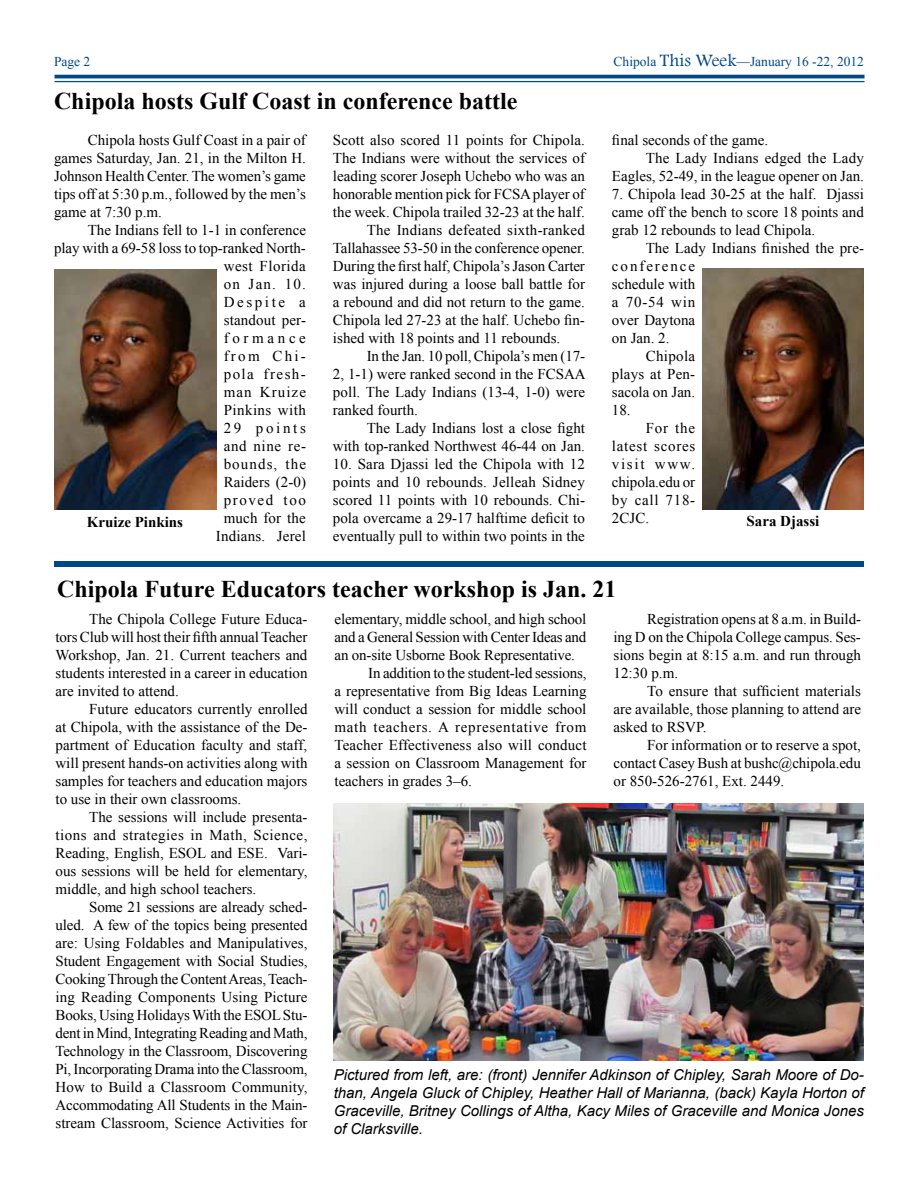
<style>
.page{position:relative;width:918px;height:1188px;background:#fff}
.page>*{position:absolute;margin:0;border:0;box-sizing:border-box;transform-origin:0 0}
.t1{font:700 24px "Times New Roman";color:#000}
.t2{font:15px/18px "Times New Roman";color:#000;text-align:justify}
.t3{font:15px/18px "Times New Roman";letter-spacing:.03em;color:#000;text-align:right}
.t4{font:italic 15px/18px "Arial";color:#000;text-align:justify}
.t5{font:15px "Times New Roman";letter-spacing:.045em;color:#000}
.t6{font:700 15px "Times New Roman";color:#000}
.t7{font:15px "Times New Roman";letter-spacing:.13em;color:#000}
.t8{font:15px "Times New Roman";letter-spacing:.11em;color:#000}
.t9{font:15px "Times New Roman";letter-spacing:.02em;color:#000}
.t10{font:13.5px "Times New Roman";color:#004887}
.s1{font-family:"Footlight MT Light";font-size:18px}
</style>
<div class="page">
<hr style="left:55px;top:75px;width:810px;height:3px;background:#004887">
<hr style="left:55px;top:81px;width:810px;height:1px;background:#004887">
<div style="left:54px;top:561px;width:810px;height:6px;background:#004887"></div>
<img style="left:333px;top:804px;width:531px;height:257px">
<img style="left:54px;top:270px;width:163px;height:240px">
<img style="left:702px;top:268px;width:162px;height:242px">
<p class="t10" style="left:54px;top:53px;width:38px">Page 2</p>
<p class="t10" style="left:614px;top:53px;width:252px">Chipola <span class="s1">This Week</span>—January 16 -22, 2012</p>
<h1 class="t1" style="left:54px;top:85px;width:465px">Chipola hosts Gulf Coast in conference battle</h1>
<p class="t2" style="left:612px;top:131px;width:158px">final seconds of the game.</p>
<p class="t2" style="left:646px;top:149px;width:220px">The Lady Indians edged the Lady</p>
<p class="t2" style="left:612px;top:167px;width:253px">Eagles, 52-49, in the league opener on Jan.</p>
<p class="t2" style="left:612px;top:185px;width:254px">7. Chipola lead 30-25 at the half. Djassi came off the bench to score 18 points and grab 12 rebounds to lead Chipola.</p>
<p class="t2" style="left:646px;top:239px;width:220px">The Lady Indians finished the pre-</p>
<p class="t7" style="left:612px;top:256px;width:85px">conference</p>
<p class="t2" style="left:612px;top:275px;width:85px">schedule with</p>
<p class="t2" style="left:612px;top:293px;width:85px">a 70-54 win</p>
<p class="t2" style="left:612px;top:311px;width:85px">over Daytona</p>
<p class="t2" style="left:612px;top:329px;width:59px">on Jan. 2.</p>
<p class="t9" style="left:646px;top:346px;width:51px">Chipola</p>
<p class="t2" style="left:612px;top:365px;width:85px">plays at Pen-</p>
<p class="t2" style="left:612px;top:383px;width:85px">sacola on Jan.</p>
<p class="t2" style="left:612px;top:401px;width:20px">18.</p>
<p class="t2" style="left:646px;top:419px;width:51px">For the</p>
<p class="t5" style="left:612px;top:436px;width:85px">latest scores</p>
<p class="t8" style="left:612px;top:454px;width:85px">visit www.</p>
<p class="t2" style="left:612px;top:473px;width:85px">chipola.edu or</p>
<p class="t5" style="left:612px;top:490px;width:85px">by call 718-</p>
<p class="t2" style="left:54px;top:131px;width:253px;text-indent:34px">Chipola hosts Gulf Coast in a pair of games Saturday, Jan. 21, in the Milton H.<br>Johnson Health Center. The women’s game tips off at 5:30 p.m., followed by the men’s game at 7:30 p.m.</p>
<p class="t3" style="left:54px;top:221px;width:254px">The Indians fell to 1-1 in conference<br>play with a 69-58 loss to top-ranked North&shy;west Florida<br>on Jan. 10.<br>Despite a<br>standout per-<br>formance<br>from Chi-<br>pola fresh-<br>man Kruize<br>Pinkins with<br>29 points<br>and nine re-<br>bounds, the<br>Raiders (2-0)<br>proved too<br>much for the<br>Indians. Jerel</p>
<p class="t2" style="left:333px;top:131px;width:253px">Scott also scored 11 points for Chipola.</p>
<p class="t2" style="left:333px;top:149px;width:254px">The Indians were without the services of</p>
<p class="t2" style="left:333px;top:167px;width:254px">leading scorer Joseph Uchebo who was an</p>
<p class="t2" style="left:333px;top:185px;width:253px">honorable mention pick for FCSA player of</p>
<p class="t2" style="left:333px;top:203px;width:254px">the week. Chipola trailed 32-23 at the half.</p>
<p class="t2" style="left:367px;top:221px;width:220px">The Indians defeated sixth-ranked</p>
<p class="t2" style="left:333px;top:239px;width:253px">Tallahassee 53-50 in the conference opener.</p>
<p class="t2" style="left:333px;top:257px;width:253px">During the first half, Chipola’s Jason Carter</p>
<p class="t2" style="left:333px;top:275px;width:253px">was injured during a loose ball battle for</p>
<p class="t2" style="left:333px;top:293px;width:253px">a rebound and did not return to the game.</p>
<p class="t2" style="left:333px;top:311px;width:253px">Chipola led 27-23 at the half. Uchebo fin-</p>
<p class="t2" style="left:333px;top:329px;width:229px">ished with 18 points and 11 rebounds.</p>
<p class="t2" style="left:367px;top:347px;width:220px">In the Jan. 10 poll, Chipola’s men (17-</p>
<p class="t2" style="left:333px;top:365px;width:254px">2, 1-1) were ranked second in the FCSAA</p>
<p class="t2" style="left:333px;top:383px;width:254px">poll. The Lady Indians (13-4, 1-0) were</p>
<p class="t2" style="left:333px;top:401px;width:86px">ranked fourth.</p>
<p class="t2" style="left:367px;top:419px;width:220px">The Lady Indians lost a close fight</p>
<p class="t2" style="left:333px;top:437px;width:254px">with top-ranked Northwest 46-44 on Jan.</p>
<p class="t2" style="left:333px;top:455px;width:254px">10. Sara Djassi led the Chipola with 12 points and 10 rebounds. Jelleah Sidney scored 11 points with 10 rebounds. Chi&shy;pola overcame a 29-17 halftime deficit to eventually pull to within two points in the</p>
<p class="t6" style="left:87px;top:512px;width:98px">Kruize Pinkins</p>
<p class="t2" style="left:612px;top:509px;width:39px">2CJC.</p>
<p class="t6" style="left:747px;top:511px;width:74px">Sara Djassi</p>
<h1 class="t1" style="left:57px;top:572px;width:561px">Chipola Future Educators teacher workshop is Jan. 21</h1>
<p class="t2" style="left:56px;top:609px;width:254px;text-indent:34px">The Chipola College Future Educa&shy;tors Club will host their fifth annual Teacher Workshop, Jan. 21. Current teachers and students interested in a career in education are invited to attend.</p>
<p class="t2" style="left:56px;top:699px;width:254px;text-indent:34px">Future educators currently enrolled at Chipola, with the assistance of the De&shy;partment of Education faculty and staff, will present hands-on activities along with samples for teachers and education majors to use in their own classrooms.</p>
<p class="t2" style="left:56px;top:807px;width:254px;text-indent:34px">The sessions will include presenta&shy;tions and strategies in Math, Science, Reading, English, ESOL and ESE. Vari&shy;ous sessions will be held for elementary, middle, and high school teachers.</p>
<p class="t2" style="left:56px;top:897px;width:254px;text-indent:34px">Some 21 sessions are already sched&shy;uled. A few of the topics being presented are: Using Foldables and Manipulatives, Student Engagement with Social Studies, Cooking Through the Content Areas, Teach&shy;ing Reading Components Using Picture Books, Using Holidays With the ESOL Stu&shy;dent in Mind, Integrating Reading and Math, Technology in the Classroom, Discovering Pi, Incorporating Drama into the Classroom, How to Build a Classroom Community, Accommodating All Students in the Main&shy;stream Classroom, Science Activities for</p>
<p class="t2" style="left:614px;top:609px;width:249px;text-indent:34px">Registration opens at 8 a.m. in Build&shy;ing D on the Chipola College campus. Ses&shy;sions begin at 8:15 a.m. and run through 12:30 p.m.</p>
<p class="t2" style="left:614px;top:681px;width:249px;text-indent:34px">To ensure that sufficient materials are available, those planning to attend are asked to RSVP.</p>
<p class="t2" style="left:614px;top:735px;width:249px;text-indent:34px">For information or to reserve a spot, contact Casey Bush at bushc@chipola.edu or 850-526-2761, Ext. 2449.</p>
<p class="t2" style="left:334px;top:609px;width:253px">elementary, middle school, and high school</p>
<p class="t2" style="left:334px;top:627px;width:253px">and a General Session with Center Ideas and</p>
<p class="t2" style="left:334px;top:645px;width:242px">an on-site Usborne Book Representative.</p>
<p class="t2" style="left:368px;top:663px;width:220px">In addition to the student-led sessions,</p>
<p class="t2" style="left:334px;top:681px;width:254px">a representative from Big Ideas Learning</p>
<p class="t2" style="left:334px;top:699px;width:253px">will conduct a session for middle school</p>
<p class="t5" style="left:334px;top:717px;width:254px">math teachers. A representative from</p>
<p class="t2" style="left:334px;top:735px;width:254px">Teacher Effectiveness also will conduct</p>
<p class="t2" style="left:334px;top:753px;width:254px">a session on Classroom Management for</p>
<p class="t2" style="left:334px;top:771px;width:139px">teachers in grades 3–6.</p>
<p class="t4" style="left:334px;top:1066px;width:532px">Pictured from left, are: (front) Jennifer Adkinson of Chipley, Sarah Moore of Do&shy;than, Angela Gluck of Chipley, Heather Hall of Marianna, (back) Kayla Horton of Graceville, Britney Collings of Altha, Kacy Miles of Graceville and Monica Jones of Clarksville.</p>
</div>
